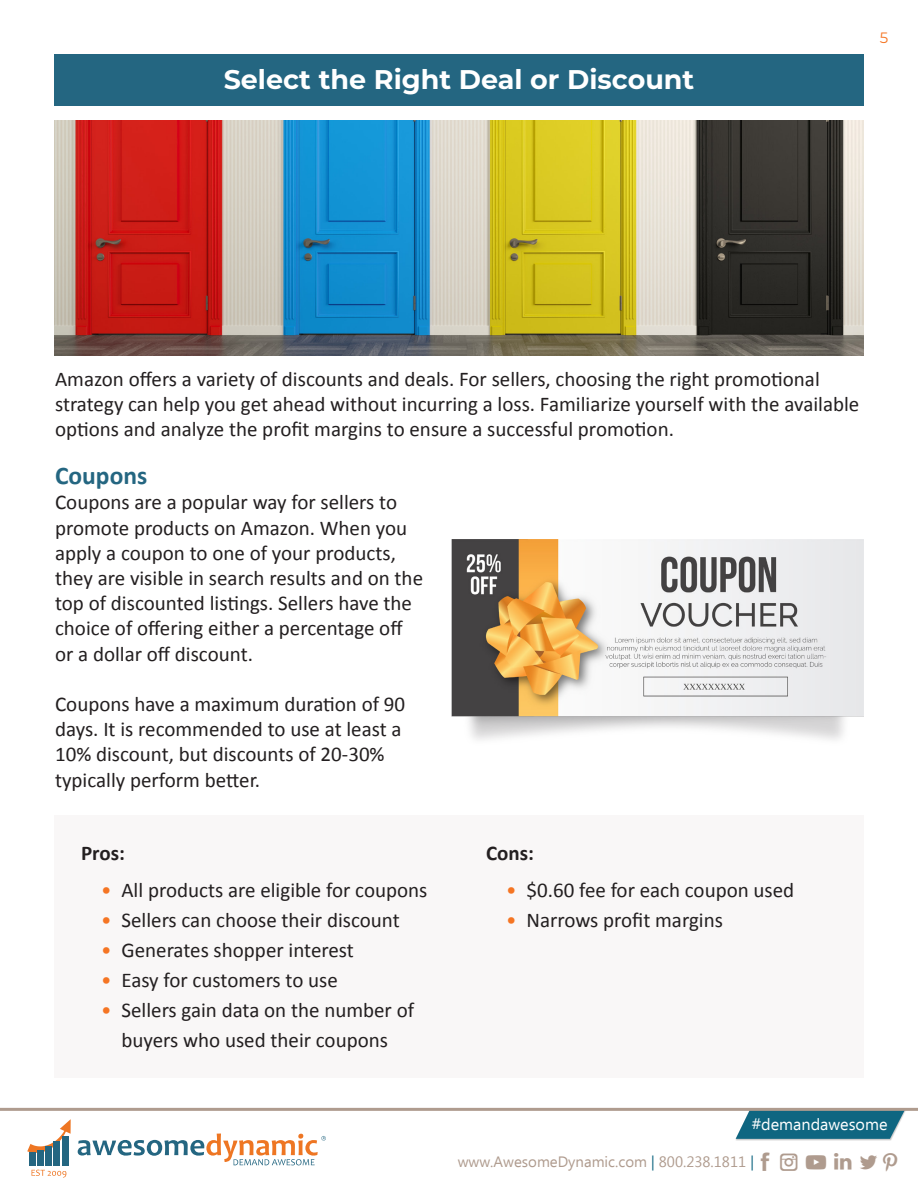
<style>
.page{position:relative;width:918px;height:1188px;background:#fff}
.page>*{position:absolute;margin:0;border:0;box-sizing:border-box;transform-origin:0 0}
.t1{font:700 27px "Montserrat";color:#fff}
.Paragraph_Style_1{font:700 25.5px "Calibri";color:#246681}
.Paragraph_Style_1-2{font:21px/25.2px "Calibri";color:#231f20}
.Paragraph_Style_1-3{font:700 21px "Calibri";color:#231f20}
.t2{font:21px "Sosa";color:#af9b8e}
.t3{font:16.2px "Ebrima";color:#fff}
.t4{font:15px "Ebrima";color:#af9b8e}
.t5{font:15px "Montserrat";color:#f57523}
.s1{color:#f57523}
.s2{color:#0f6681}
</style>
<div class="page">
<svg style="left:78px;top:1134px;width:248px;height:31px"></svg>
<svg style="left:27px;top:1119px;width:44px;height:34px"></svg>
<div style="left:29px;top:1153px;width:7px;height:13px;background:#246681"></div>
<div style="left:37px;top:1150px;width:7px;height:16px;background:#246681"></div>
<div style="left:46px;top:1146px;width:6px;height:20px;background:#246681"></div>
<div style="left:54px;top:1142px;width:6px;height:24px;background:#246681"></div>
<div style="left:62px;top:1136px;width:7px;height:30px;background:#246681"></div>
<svg style="left:31px;top:1170px;width:35px;height:7px"></svg>
<div style="left:736px;top:1110px;width:170px;height:30px;background:#231f20;opacity:.25"></div>
<svg style="left:736px;top:1111px;width:169px;height:28px;background:#23728b"></svg>
<hr style="left:0;top:1108px;width:918px;height:3px;background:#af9b8e">
<div style="left:54px;top:815px;width:810px;height:263px;background:#f9f7f7"></div>
<div style="left:54px;top:54px;width:810px;height:52px;background:#246681"></div>
<img style="left:54px;top:121px;width:810px;height:234px">
<img style="left:452px;top:539px;width:412px;height:201px">
<p class="t1" style="left:224px;top:60px;width:472px">Select the Right Deal or Discount</p>
<p class="t5" style="left:880px;top:27px;width:10px">5</p>
<p class="Paragraph_Style_1-2" style="left:55px;top:366px;width:806px">Amazon offers a variety of discounts and deals. For sellers, choosing the right promotional strategy can help you get ahead without incurring a loss. Familiarize yourself with the available options and analyze the profit margins to ensure a successful promotion.</p>
<p class="Paragraph_Style_1" style="left:55px;top:458px;width:94px">Coupons</p>
<p class="Paragraph_Style_1-2" style="left:55px;top:489px;width:370px">Coupons are a popular way for sellers to promote products on Amazon. When you apply a coupon to one of your products, they are visible in search results and on the top of discounted listings. Sellers have the choice of offering either a percentage off</p>
<p class="Paragraph_Style_1-2" style="left:55px;top:640px;width:199px">or a dollar off discount.</p>
<p class="Paragraph_Style_1-2" style="left:55px;top:691px;width:352px">Coupons have a maximum duration of 90 days. It is recommended to use at least a<br>10% discount, but discounts of 20-30%</p>
<p class="Paragraph_Style_1-2" style="left:55px;top:766px;width:207px">typically perform better.</p>
<p class="Paragraph_Style_1-3" style="left:81px;top:838px;width:45px">Pros:</p>
<p class="Paragraph_Style_1-2" style="left:101px;top:877px;width:328px"><span class="s1">•</span> All products are eligible for coupons</p>
<p class="Paragraph_Style_1-2" style="left:101px;top:907px;width:300px"><span class="s1">•</span> Sellers can choose their discount</p>
<p class="Paragraph_Style_1-2" style="left:101px;top:937px;width:254px"><span class="s1">•</span> Generates shopper interest</p>
<p class="Paragraph_Style_1-2" style="left:101px;top:967px;width:238px"><span class="s1">•</span> Easy for customers to use</p>
<p class="Paragraph_Style_1-2" style="left:101px;top:995px;width:314px;line-height:30px;text-align:center"><span class="s1">•</span> Sellers gain data on the number of buyers who used their coupons</p>
<p class="Paragraph_Style_1-3" style="left:486px;top:838px;width:49px">Cons:</p>
<p class="Paragraph_Style_1-2" style="left:506px;top:877px;width:290px"><span class="s1">•</span> $0.60 fee for each coupon used</p>
<p class="Paragraph_Style_1-2" style="left:506px;top:907px;width:218px"><span class="s1">•</span> Narrows profit margins</p>
<p class="t3" style="left:752px;top:1112px;width:137px">#demandawesome</p>
<p class="t2" style="left:755px;top:1152px;width:23px">v</p>
<p class="t4" style="left:458px;top:1151px;width:298px">www.AwesomeDynamic.com <span class="s2">|</span> 800.238.1811 <span class="s2">|</span></p>
</div>
